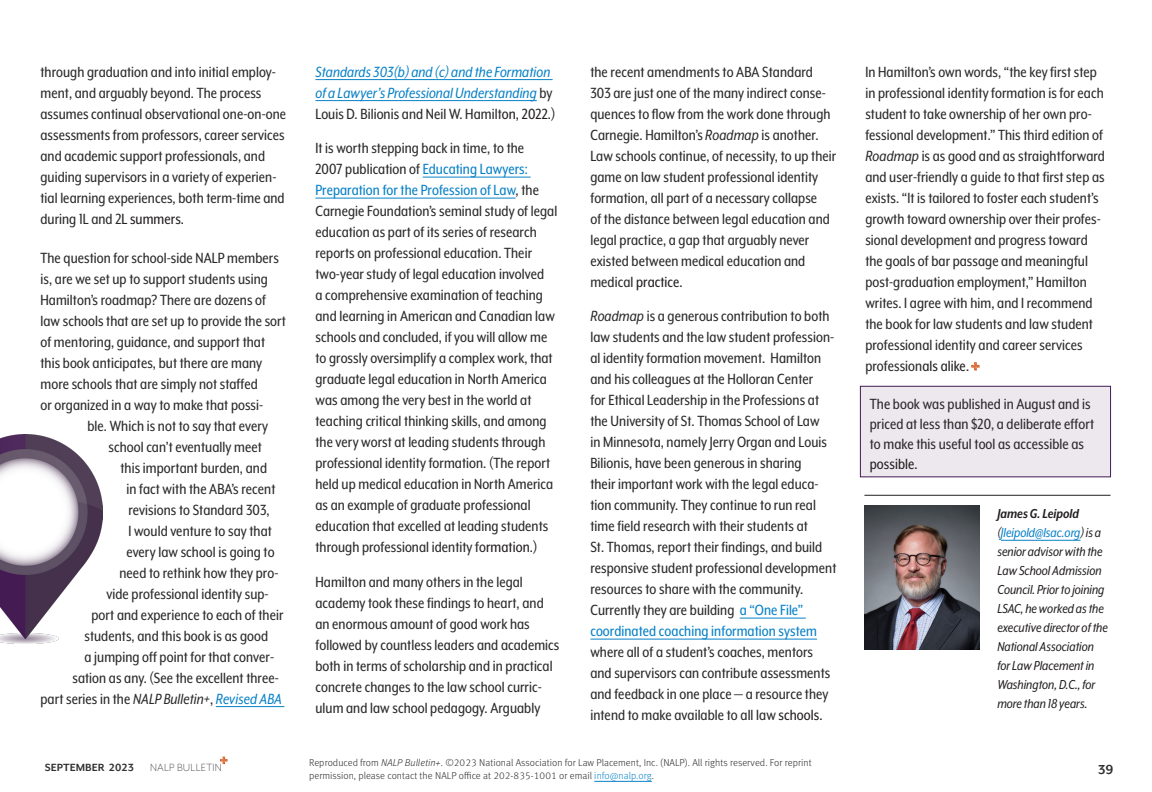
<style>
.page{position:relative;width:1152px;height:792px;background:#fff}
.page>*{position:absolute;margin:0;border:0;box-sizing:border-box;transform-origin:0 0}
.Body{font:17px/21px "Mr Eaves XL Mod Nar OT";letter-spacing:.005em;color:#2b292a}
.Body-2{font:italic 17px/21px "Mr Eaves XL Mod Nar OT";letter-spacing:.005em;color:#0881c7}
.Author_Bio{font:italic 15px/19px "Mr Eaves XL Mod Nar OT";color:#231f20}
.t1{font:700 15px "Mr Eaves Mod OT";color:#312f30}
.t2{font:700 12px "Mr Eaves Mod OT";color:#312f30}
.t3{font:300 12px "Mr Eaves Mod OT";letter-spacing:.02em;color:#312f30}
.Table__Note{font:300 10px/13px "Meta Pro";letter-spacing:.005em;color:#2b292a}
.s1{color:#231f20}
.s2{font-style:italic}
.s3{font-style:italic;color:#0881c7}
.s4{font-style:normal;color:#2b292a}
.s5{font-style:normal;color:#231f20}
.s6{color:#0881c7}
.s7{font-weight:700}
</style>
<div class="page">
<svg style="left:220px;top:757px;width:8px;height:7px"></svg>
<div style="left:860px;top:386px;width:251px;height:91px;background:#ece8ee;border:1px solid #421a53"></div>
<hr style="left:216px;top:706px;width:68px;height:1px;background:#0881c7">
<hr style="left:315px;top:79px;width:238px;height:1px;background:#0881c7">
<hr style="left:315px;top:100px;width:222px;height:1px;background:#0881c7">
<hr style="left:423px;top:177px;width:108px;height:1px;background:#0881c7">
<hr style="left:315px;top:198px;width:201px;height:1px;background:#0881c7">
<hr style="left:740px;top:618px;width:66px;height:1px;background:#0881c7">
<hr style="left:590px;top:639px;width:227px;height:1px;background:#0881c7">
<hr style="left:864px;top:495px;width:247px;height:1px;background:#231f20">
<hr style="left:1001px;top:540px;width:80px;height:1px;background:#0881c7">
<img style="left:865px;top:505px;width:114px;height:144px">
<img style="left:0;top:435px;width:102px;height:209px">
<svg style="left:971px;top:362px;width:9px;height:8px"></svg>
<hr style="left:594px;top:781px;width:58px;height:1px;background:#0881c7">
<p class="Body" style="left:40px;top:61px;width:247px">through graduation and into initial employ&shy;ment, and arguably beyond. The process assumes continual observational one-on-one assessments from professors, career services and academic support professionals, and guiding supervisors in a variety of experien&shy;tial learning experiences, both term-time and during 1L and 2<span class="s1">L summers.</span></p>
<p class="Body" style="left:40px;top:247px;width:240px">The question for school-side NALP members</p>
<p class="Body" style="left:40px;top:268px;width:229px">is, are we set up to support students using</p>
<p class="Body" style="left:40px;top:289px;width:227px">Hamilton’s roadmap? There are dozens of</p>
<p class="Body" style="left:40px;top:310px;width:247px">law schools that are set up to provide the sort</p>
<p class="Body" style="left:40px;top:331px;width:226px">of mentoring, guidance, and support that</p>
<p class="Body" style="left:40px;top:352px;width:223px">this book anticipates, but there are many</p>
<p class="Body" style="left:40px;top:373px;width:219px">more schools that are simply not staffed</p>
<p class="Body" style="left:40px;top:394px;width:224px">or organized in a way to make that possi-</p>
<p class="Body" style="left:88px;top:415px;width:182px">ble. Which is not to say that every</p>
<p class="Body" style="left:108px;top:436px;width:155px">school can’t eventually meet</p>
<p class="Body" style="left:120px;top:457px;width:148px">this important burden, and</p>
<p class="Body" style="left:126px;top:478px;width:150px">in fact with the ABA’s recent</p>
<p class="Body" style="left:128px;top:499px;width:143px">revisions to Standard 303,</p>
<p class="Body" style="left:128px;top:520px;width:145px">I would venture to say that</p>
<p class="Body" style="left:126px;top:541px;width:150px">every law school is going to</p>
<p class="Body" style="left:120px;top:562px;width:160px">need to rethink how they pro-</p>
<p class="Body" style="left:106px;top:583px;width:164px">vide professional identity sup-</p>
<p class="Body" style="left:92px;top:604px;width:193px">port and experience to each of their</p>
<p class="Body" style="left:84px;top:625px;width:185px">students, and this book is as good</p>
<p class="Body" style="left:84px;top:646px;width:191px">a jumping off point for that conver-</p>
<p class="Body" style="left:72px;top:667px;width:208px">sation as any. (See the excellent three-</p>
<p class="Body" style="left:40px;top:688px;width:243px">part series in the <span class="s2">NALP Bulletin+</span>, <span class="s3">Revised ABA</span></p>
<p class="Body-2" style="left:315px;top:61px;width:241px">Standards 303(b) and (c) and the Formation of a Lawyer’s Professional Understanding <span class="s4">by<br>Louis D. Bilionis and Neil W. Hamilt</span><span class="s5">on, 2022.)</span></p>
<p class="Body" style="left:315px;top:137px;width:243px">It is worth stepping back in time, to the<br>2007 publication of <span class="s6">Educating Lawyers:<br>Preparation for the Profession of Law</span>, the Carnegie Foundation’s seminal study of legal education as part of its series of research reports on professional education. Their two-year study of legal education involved<br>a comprehensive examination of teaching and learning in American and Canadian law schools and concluded, if you will allow me to grossly oversimplify a complex work, that graduate legal education in North America was among the very best in the world at teaching critical thinking skills, and among the very worst at leading students through professional identity formation. (The report held up medical education in North America as an example of graduate professional education that excelled at leading students through professional identity fo<span class="s1">rmation.)</span></p>
<p class="Body" style="left:315px;top:571px;width:246px">Hamilton and many others in the legal academy took these findings to heart, and an enormous amount of good work has followed by countless leaders and academics both in terms of scholarship and in practical concrete changes to the law school curric&shy;ulum and law school pedagogy. Arguably</p>
<p class="Body" style="left:590px;top:61px;width:247px">the recent amendments to ABA Standard 303 are just one of the many indirect conse&shy;quences to flow from the work done through Carnegie. Hamilton’s <span class="s2">Roadmap</span> is another.<br>Law schools continue, of necessity, to up their game on law student professional identity formation, all part of a necessary collapse<br>of the distance between legal education and legal practice, a gap that arguably never existed between medical education and medical <span class="s1">practice.</span></p>
<p class="Body" style="left:590px;top:305px;width:248px"><span class="s2">Roadmap</span> is a generous contribution to both law students and the law student profession&shy;al identity formation movement. Hamilton and his colleagues at the Holloran Center<br>for Ethical Leadership in the Professions at the University of St. Thomas School of Law<br>in Minnesota, namely Jerry Organ and Louis Bilionis, have been generous in sharing<br>their important work with the legal educa&shy;tion community. They continue to run real time field research with their students at<br>St. Thomas, report their findings, and build responsive student professional development resources to share with the community.<br>Currently they are building <span class="s6">a “One File” coordinated coaching information system </span>where all of a student’s coaches, mentors and supervisors can contribute assessments and feedback in one place — a resource they intend to make available to all law <span class="s1">schools.</span></p>
<p class="Body" style="left:865px;top:61px;width:241px">In Hamilton’s own words, “the key first step in professional identity formation is for each student to take ownership of her own pro&shy;fessional development.” This third edition of <span class="s2">Roadmap</span> is as good and as straightforward and user-friendly a guide to that first step as exists. “It is tailored to foster each student’s growth toward ownership over their profes&shy;sional development and progress toward the goals of bar passage and meaningful post-graduation employment,” Hamilton writes. I agree with him, and I recommend the book for law students and law student professional identity and career services profession<span class="s1">als alike.</span></p>
<p class="Body" style="left:870px;top:393px;width:226px;line-height:20px">The book was published in August and is priced at less than $20, a deliberate effort to make this useful tool as accessible as <span class="s1">possible.</span></p>
<p class="Author_Bio" style="left:997px;top:504px;width:112px"><span class="s7">James G. Leipold </span>(<span class="s6">Jleipold@lsac.org</span>) is a senior advisor with the<br>Law School Admission<br>Council. Prior to joining<br>LSAC, he worked as the executive director of the<br>National Association for Law Placement in<br>Washington, D.C., for more than 18 years.</p>
<p class="Table__Note" style="left:309px;top:756px;width:504px">Reproduced from <span class="s2">NALP Bulletin+</span>. ©2023 National Association for Law Placement, Inc. (NALP). All rights reserved. For reprint permission, please contact the NALP office at 202-835-1001 or email <span class="s6">info@nalp.org</span><span class="s1">.</span></p>
<p class="t2" style="left:45px;top:761px;width:91px">SEPTEMBER 2023</p>
<p class="t3" style="left:150px;top:761px;width:73px">NALP BULLETIN</p>
<p class="t1" style="left:1098px;top:761px;width:17px">39</p>
</div>
